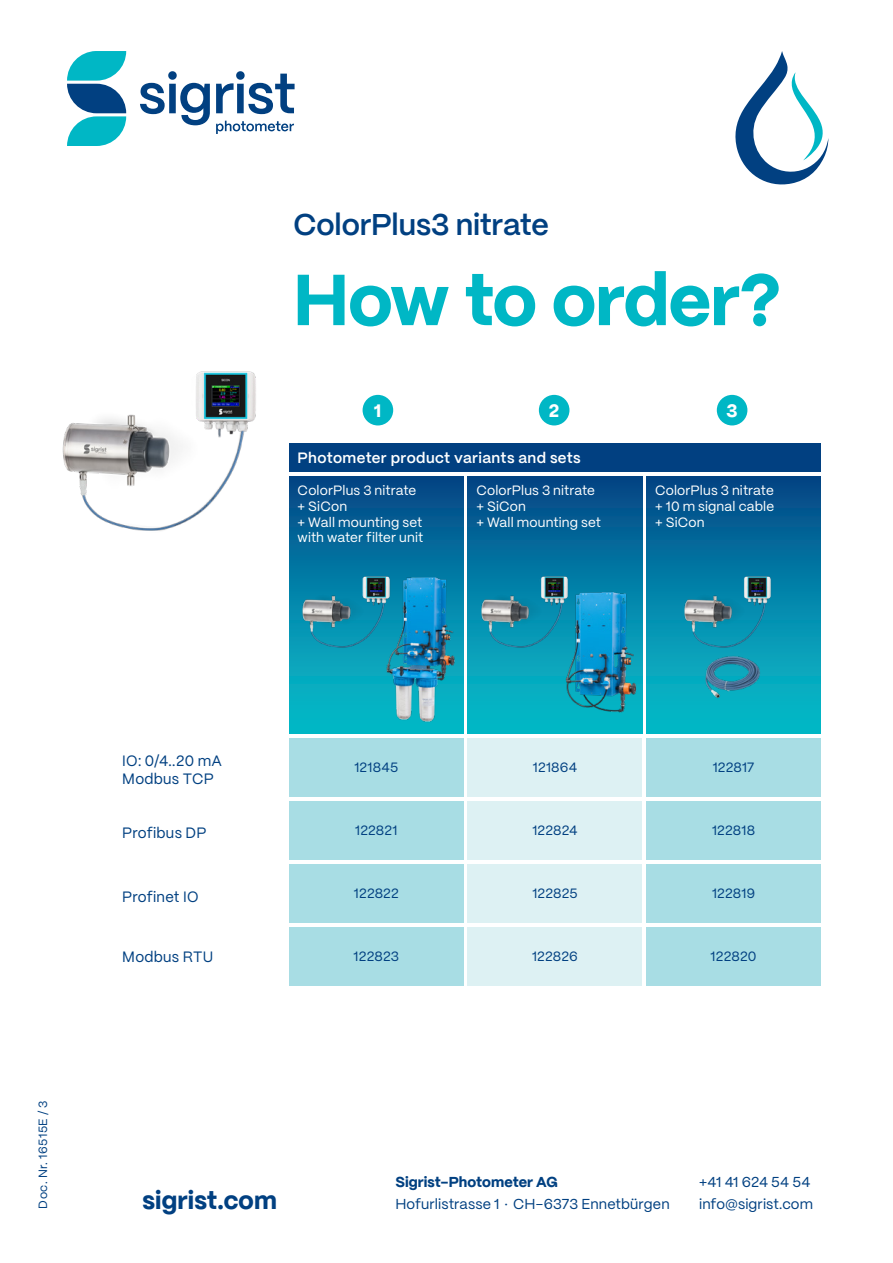
<style>
.page{position:relative;width:893px;height:1263px;background:#fff}
.page>*{position:absolute;margin:0;border:0;box-sizing:border-box;transform-origin:0 0}
.t1{font:800 72px "PP Mori";letter-spacing:-.01em;color:#00b7c5}
.t2{font:600 30px "PP Mori";letter-spacing:-.005em;color:#014081}
.t3{font:800 25.2px "PP Mori";letter-spacing:.005em;color:#014081}
.t4{font:800 18px "PP Mori";color:#fff}
.t5{font:15px "PP Mori";letter-spacing:.015em;color:#014081}
.t6{font:600 15px "PP Mori";letter-spacing:.025em;color:#fff}
.t7{font:14.4px "PP Mori";letter-spacing:.005em;color:#014081}
.t8{font:800 14.4px "PP Mori";letter-spacing:.005em;color:#014081}
.t9{font:13.5px "PP Mori";letter-spacing:.01em;color:#fff}
.t10{font:13.5px "PP Mori";letter-spacing:.015em;color:#014081}
.t11{font:12px "PP Mori";letter-spacing:.04em;color:#014081}
</style>
<div class="page">
<div style="left:289px;top:801px;width:175px;height:59px;background:#a8dde4"></div>
<div style="left:468px;top:801px;width:174px;height:59px;background:#ddf1f3"></div>
<div style="left:646px;top:801px;width:175px;height:59px;background:#a8dde4"></div>
<div style="left:289px;top:927px;width:175px;height:59px;background:#a8dde4"></div>
<div style="left:468px;top:927px;width:174px;height:59px;background:#ddf1f3"></div>
<div style="left:646px;top:927px;width:175px;height:59px;background:#a8dde4"></div>
<div style="left:289px;top:864px;width:175px;height:59px;background:#a8dde4"></div>
<div style="left:468px;top:864px;width:174px;height:59px;background:#ddf1f3"></div>
<div style="left:646px;top:864px;width:175px;height:59px;background:#a8dde4"></div>
<div style="left:289px;top:738px;width:175px;height:58px;background:#a8dde4"></div>
<div style="left:468px;top:738px;width:174px;height:58px;background:#ddf1f3"></div>
<div style="left:646px;top:738px;width:175px;height:58px;background:#a8dde4"></div>
<div style="left:289px;top:476px;width:174px;height:257px;background:linear-gradient(to bottom,#034887,#06c3ce)"></div>
<div style="left:468px;top:476px;width:174px;height:257px;background:linear-gradient(to bottom,#034887,#06c3ce)"></div>
<div style="left:646px;top:476px;width:175px;height:257px;background:linear-gradient(to bottom,#034887,#06c3ce)"></div>
<div style="left:363px;top:395px;width:30px;height:30px;background:#00b7c5;border-radius:50%"></div>
<div style="left:539px;top:395px;width:30px;height:30px;background:#00b7c5;border-radius:50%"></div>
<div style="left:717px;top:395px;width:30px;height:30px;background:#00b7c5;border-radius:50%"></div>
<div style="left:289px;top:443px;width:532px;height:29px;background:#014081"></div>
<svg style="left:67px;top:51px;width:59px;height:95px"></svg>
<svg style="left:140px;top:71px;width:70px;height:54px"></svg>
<svg style="left:216px;top:71px;width:79px;height:43px"></svg>
<svg style="left:216px;top:121px;width:78px;height:13px"></svg>
<img style="left:62px;top:371px;width:194px;height:160px">
<img style="left:298px;top:572px;width:78px;height:79px">
<img style="left:476px;top:572px;width:96px;height:79px">
<img style="left:679px;top:572px;width:96px;height:79px">
<svg style="left:735px;top:51px;width:93px;height:134px"></svg>
<img style="left:704px;top:653px;width:58px;height:47px">
<img style="left:376px;top:572px;width:88px;height:156px">
<img style="left:559px;top:586px;width:84px;height:134px">
<p class="t2" style="left:293px;top:198px;width:257px">ColorPlus3 nitrate</p>
<p class="t1" style="left:293px;top:236px;width:489px">How to order?</p>
<p class="t4" style="left:374px;top:395px;width:9px">1</p>
<p class="t4" style="left:549px;top:395px;width:12px">2</p>
<p class="t4" style="left:726px;top:395px;width:12px">3</p>
<p class="t6" style="left:298px;top:445px;width:285px">Photometer product variants and sets</p>
<p class="t9" style="left:298px;top:479px;width:120px">ColorPlus 3 nitrate</p>
<p class="t9" style="left:298px;top:494px;width:51px">+ SiCon</p>
<p class="t9" style="left:298px;top:510px;width:126px">+ Wall mounting set</p>
<p class="t9" style="left:298px;top:526px;width:127px">with water filter unit</p>
<p class="t9" style="left:476px;top:479px;width:120px">ColorPlus 3 nitrate</p>
<p class="t9" style="left:476px;top:494px;width:51px">+ SiCon</p>
<p class="t9" style="left:476px;top:510px;width:126px">+ Wall mounting set</p>
<p class="t9" style="left:655px;top:479px;width:120px">ColorPlus 3 nitrate</p>
<p class="t9" style="left:655px;top:494px;width:121px">+ 10 m signal cable</p>
<p class="t9" style="left:655px;top:510px;width:51px">+ SiCon</p>
<p class="t11" style="left:33px;top:1208px;width:110px;rotate:-90deg">Doc. Nr. 16515E / 3</p>
<p class="t5" style="left:122px;top:748px;width:101px">IO: 0/4..20 mA</p>
<p class="t5" style="left:122px;top:766px;width:93px">Modbus TCP</p>
<p class="t5" style="left:122px;top:820px;width:86px">Profibus DP</p>
<p class="t5" style="left:122px;top:883px;width:78px">Profinet IO</p>
<p class="t5" style="left:122px;top:944px;width:93px">Modbus RTU</p>
<p class="t3" style="left:142px;top:1177px;width:136px">sigrist.com</p>
<p class="t10" style="left:354px;top:756px;width:46px">121845</p>
<p class="t10" style="left:533px;top:756px;width:46px">121864</p>
<p class="t10" style="left:713px;top:756px;width:43px">122817</p>
<p class="t10" style="left:355px;top:819px;width:44px">122821</p>
<p class="t10" style="left:532px;top:819px;width:47px">122824</p>
<p class="t10" style="left:712px;top:819px;width:45px">122818</p>
<p class="t10" style="left:354px;top:882px;width:46px">122822</p>
<p class="t10" style="left:532px;top:882px;width:47px">122825</p>
<p class="t10" style="left:712px;top:882px;width:45px">122819</p>
<p class="t10" style="left:354px;top:945px;width:47px">122823</p>
<p class="t10" style="left:532px;top:945px;width:47px">122826</p>
<p class="t10" style="left:711px;top:945px;width:47px">122820</p>
<p class="t8" style="left:395px;top:1169px;width:164px">Sigrist-Photometer AG</p>
<p class="t7" style="left:395px;top:1191px;width:276px">Hofurlistrasse 1 · CH-6373 Ennetbürgen</p>
<p class="t7" style="left:699px;top:1169px;width:113px">+41 41 624 54 54</p>
<p class="t7" style="left:699px;top:1191px;width:115px">info@sigrist.com</p>
</div>
